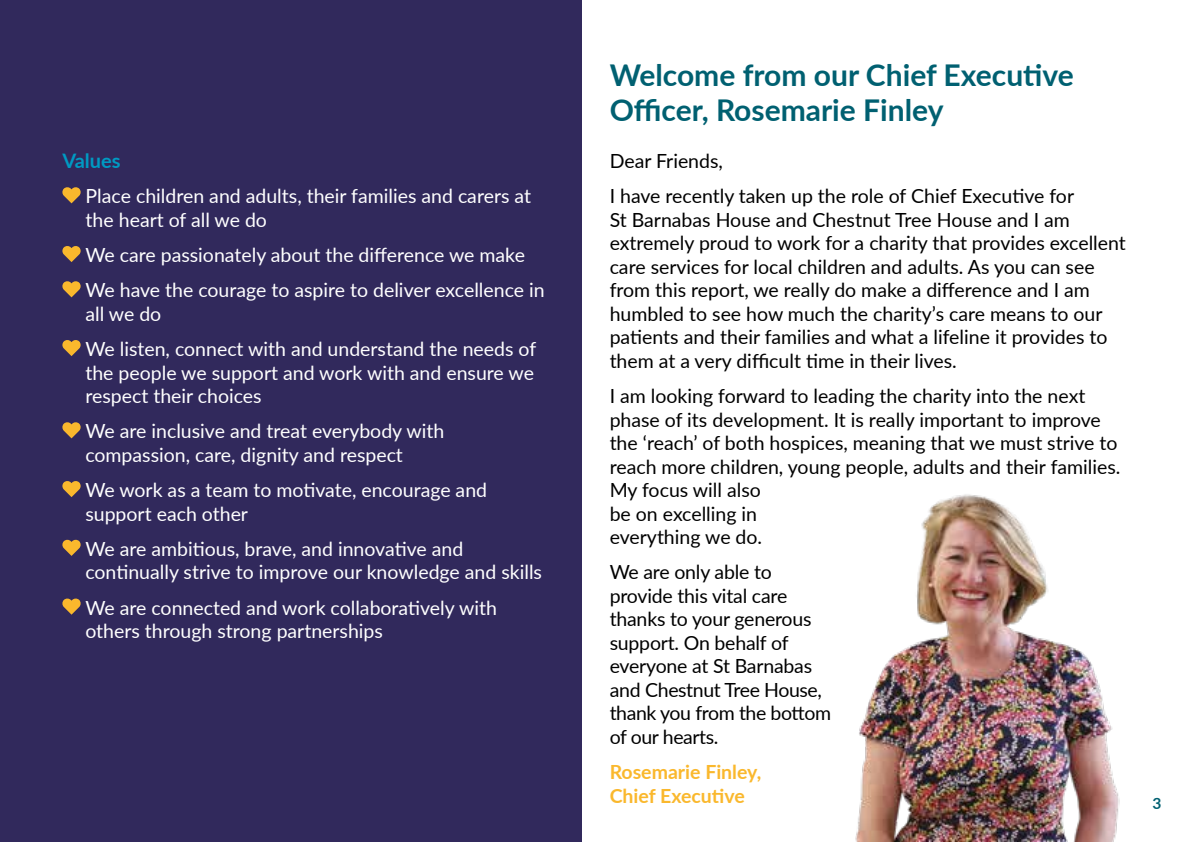
<style>
.page{position:relative;width:1191px;height:842px;background:#fff}
.page>*{position:absolute;margin:0;border:0;box-sizing:border-box;transform-origin:0 0}
.t1{font:700 30px/35.2px "Lato";color:#006071}
.t2{font:700 20px "Lato";color:#009ac3}
.t3{font:19.6px/23.4px "Lato";color:#000}
.t4{font:19.6px/23.4px "Lato";color:#fff}
.t5{font:700 19.6px/23.4px "Lato";color:#fab82d}
.t6{font:700 15.6px "Lato";color:#006071}
</style>
<div class="page">
<div style="left:0;top:0;width:581px;height:842px;background:#31295c"></div>
<svg style="left:62px;top:187px;width:19px;height:16px"></svg>
<svg style="left:62px;top:246px;width:19px;height:16px"></svg>
<svg style="left:62px;top:281px;width:19px;height:16px"></svg>
<svg style="left:62px;top:340px;width:19px;height:16px"></svg>
<svg style="left:62px;top:422px;width:19px;height:16px"></svg>
<svg style="left:62px;top:481px;width:19px;height:16px"></svg>
<svg style="left:62px;top:539px;width:19px;height:17px"></svg>
<svg style="left:62px;top:598px;width:19px;height:17px"></svg>
<img style="left:855px;top:494px;width:265px;height:348px">
<p class="t2" style="left:62px;top:146px;width:60px">Values</p>
<p class="t4" style="left:86px;top:184px;width:447px">Place children and adults, their families and carers at the heart of all we do</p>
<p class="t4" style="left:85px;top:237px;width:461px;line-height:35.2px">We care passionately about the difference we make<br>We have the courage to aspire to deliver excellence in</p>
<p class="t4" style="left:85px;top:295px;width:452px;line-height:35.2px">all we do<br>We listen, connect with and understand the needs of</p>
<p class="t4" style="left:85px;top:360px;width:450px">the people we support and work with and ensure we respect their choices</p>
<p class="t4" style="left:85px;top:419px;width:360px">We are inclusive and treat everybody with compassion, care, dignity and respect</p>
<p class="t4" style="left:85px;top:477px;width:403px">We work as a team to motivate, encourage and support each other</p>
<p class="t4" style="left:85px;top:536px;width:458px">We are ambitious, brave, and innovative and continually strive to improve our knowledge and skills</p>
<p class="t4" style="left:85px;top:595px;width:413px">We are connected and work collaboratively with others through strong partnerships</p>
<h1 class="t1" style="left:609px;top:56px;width:466px">Welcome from our Chief Executive<br>Officer, Rosemarie Finley</h1>
<p class="t3" style="left:609px;top:143px;width:466px;line-height:35.2px">Dear Friends,<br>I have recently taken up the role of Chief Executive for</p>
<p class="t3" style="left:609px;top:207px;width:518px">St Barnabas House and Chestnut Tree House and I am extremely proud to work for a charity that provides excellent care services for local children and adults. As you can see from this report, we really do make a difference and I am humbled to see how much the charity’s care means to our patients and their families and what a lifeline it provides to them at a very difficult time in their lives.</p>
<p class="t3" style="left:609px;top:383px;width:512px">I am looking forward to leading the charity into the next phase of its development. It is really important to improve the ‘reach’ of both hospices, meaning that we must strive to reach more children, young people, adults and their families.<br>My focus will also<br>be on excelling in<br>everything we do.</p>
<p class="t3" style="left:609px;top:560px;width:223px">We are only able to provide this vital care thanks to your generous support. On behalf of everyone at St Barnabas and Chestnut Tree House, thank you from the bottom of our hearts.</p>
<p class="t5" style="left:609px;top:759px;width:153px">Rosemarie Finley,<br>Chief Executive</p>
<p class="t6" style="left:1152px;top:792px;width:10px">3</p>
</div>
